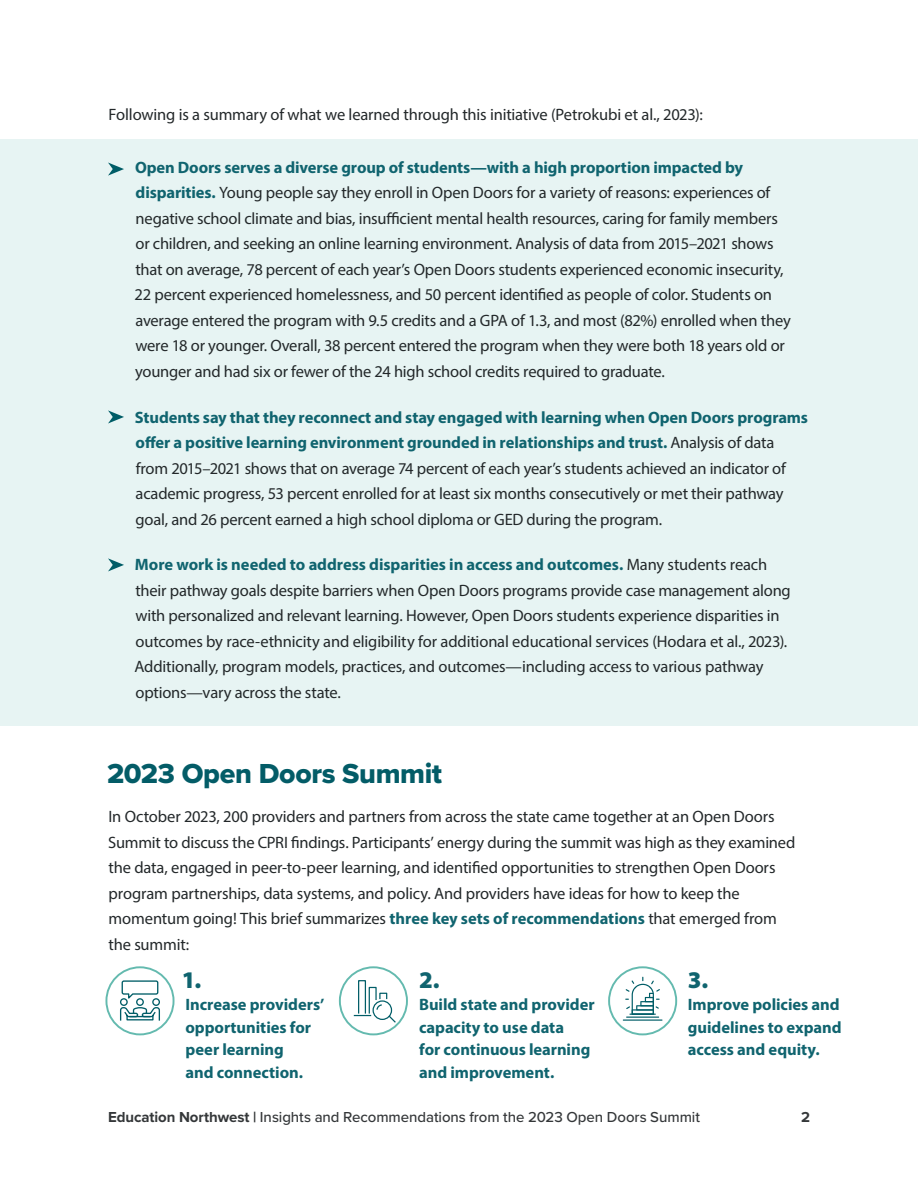
<style>
.page{position:relative;width:918px;height:1188px;background:#fff}
.page>*{position:absolute;margin:0;border:0;box-sizing:border-box;transform-origin:0 0}
.Header_2{font:28.5px "Proxima Nova Extrabld";letter-spacing:-.015em;color:#035c67}
.Body{font:900 24px "Myriad Pro";color:#10646f}
.Body-2{font:16.5px/25.5px "Myriad Pro";letter-spacing:-.01em;color:#23282a}
.Body-3{font:700 16.5px/22.5px "Myriad Pro";letter-spacing:-.005em;color:#10646f}
.t1{font:500 15px "Proxima Nova";letter-spacing:-.005em;color:#343739}
.t2{font:700 15px "Proxima Nova";color:#343739}
.s1{font-weight:700;color:#10646f}
.s2{font-weight:700}
</style>
<div class="page">
<div style="left:0;top:140px;width:918px;height:586px;background:#e7f4f3"></div>
<svg style="left:108px;top:163px;width:16px;height:13px"></svg>
<svg style="left:108px;top:410px;width:16px;height:13px"></svg>
<svg style="left:108px;top:558px;width:16px;height:13px"></svg>
<div style="left:608px;top:966px;width:69px;height:69px;border:2px solid #64baaf;border-radius:50%"></div>
<hr style="left:626px;top:1017px;width:33px;height:1px;background:#005d67">
<hr style="left:623px;top:1019px;width:39px;height:2px;background:#005d67">
<svg style="left:625px;top:977px;width:35px;height:38px"></svg>
<div style="left:339px;top:966px;width:69px;height:69px;border:2px solid #64baaf;border-radius:50%"></div>
<svg style="left:353px;top:980px;width:44px;height:44px"></svg>
<div style="left:105px;top:966px;width:70px;height:69px;border:2px solid #64baaf;border-radius:50%"></div>
<svg style="left:120px;top:980px;width:40px;height:41px"></svg>
<p class="Body-2" style="left:109px;top:102px;width:596px">Following is a summary of what we learned through this initiative (Petrokubi et al., 2023):</p>
<p class="Body-2" style="left:135px;top:154px;width:658px"><span class="s1">Open Doors serves a diverse group of students—with a high proportion impacted by disparities.</span> Young people say they enroll in Open Doors for a variety of reasons: experiences of negative school climate and bias, insufficient mental health resources, caring for family members or children, and seeking an online learning environment. Analysis of data from 2015–2021 shows that on average, 78 percent of each year’s Open Doors students experienced economic insecurity, 22 percent experienced homelessness, and 50 percent identified as people of color. Students on average entered the program with 9.5 credits and a GPA of 1.3, and most (82%) enrolled when they were 18 or younger. Overall, 38 percent entered the program when they were both 18 years old or younger and had six or fewer of the 24 high school credits required to graduate.</p>
<p class="Body-2" style="left:135px;top:404px;width:675px"><span class="s1">Students say that they reconnect and stay engaged with learning when Open Doors programs offer a positive learning environment grounded in relationships and trust.</span> Analysis of data from 2015–2021 shows that on average 74 percent of each year’s students achieved an indicator of academic progress, 53 percent enrolled for at least six months consecutively or met their pathway goal, and 26 percent earned a high school diploma or GED during the program.</p>
<p class="Body-2" style="left:134px;top:552px;width:658px"><span class="s1">More work is needed to address disparities in access and outcomes.</span> Many students reach their pathway goals despite barriers when Open Doors programs provide case management along with personalized and relevant learning. However, Open Doors students experience disparities in outcomes by race-ethnicity and eligibility for additional educational services (Hodara et al., 2023).<br>Additionally, program models, practices, and outcomes—including access to various pathway options—vary across the state.</p>
<h2 class="Header_2" style="left:107px;top:753px;width:337px">2023 Open Doors Summit</h2>
<p class="Body-2" style="left:108px;top:804px;width:689px">In October 2023, 200 providers and partners from across the state came together at an Open Doors Summit to discuss the CPRI findings. Participants’ energy during the summit was high as they examined the data, engaged in peer-to-peer learning, and identified opportunities to strengthen Open Doors program partnerships, data systems, and policy. And providers have ideas for how to keep the momentum going! This brief summarizes <span class="s1">three key sets of recommendations</span> that emerged from the summit:</p>
<p class="Body" style="left:182px;top:964px;width:21px">1.</p>
<p class="Body-3" style="left:185px;top:993px;width:141px">Increase providers’ opportunities for peer learning<br>and connection.</p>
<p class="Body" style="left:419px;top:964px;width:22px">2.</p>
<p class="Body-3" style="left:419px;top:993px;width:177px">Build state and provider capacity to use data<br>for continuous learning and improvement.</p>
<p class="Body" style="left:688px;top:964px;width:22px">3.</p>
<p class="Body-3" style="left:688px;top:993px;width:155px;text-align:justify">Improve policies and guidelines to expand access and equity.</p>
<p class="t1" style="left:108px;top:1106px;width:593px"><span class="s2">Education Northwest |</span> Insights and Recommendations from the 2023 Open Doors Summit</p>
<p class="t2" style="left:801px;top:1106px;width:10px">2</p>
</div>
